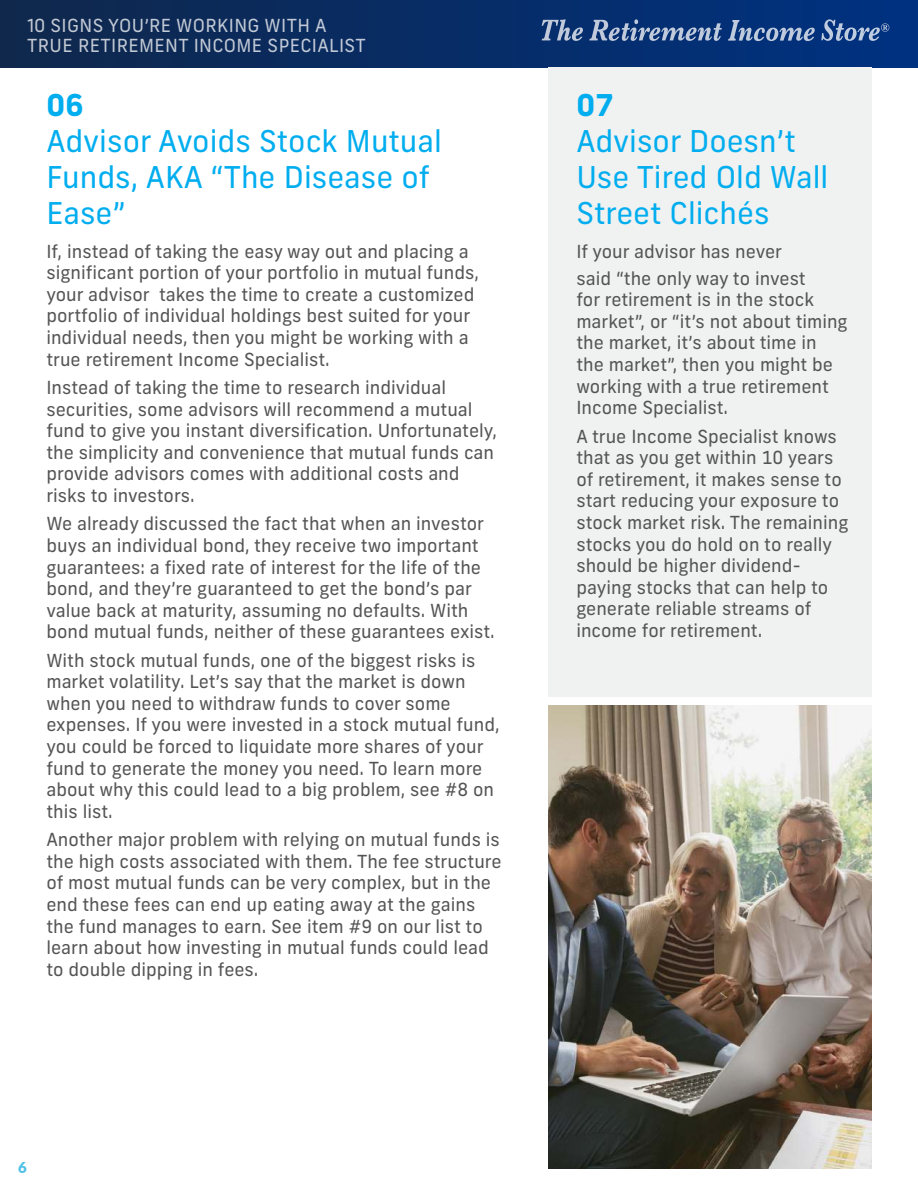
<style>
.page{position:relative;width:918px;height:1188px;background:#fff}
.page>*{position:absolute;margin:0;border:0;box-sizing:border-box;transform-origin:0 0}
.t1{font:30px/36px "Frank New";color:#00adef}
.t2{font:700 30px "Frank New";color:#00adef}
.t3{font:18px/21.6px "Frank New";color:#535453}
.t4{font:18px/20.2px "Frank New";letter-spacing:.02em;color:#fff}
.t5{font:900 15px "Lato";color:#4dc1e6}
</style>
<div class="page">
<img style="left:0;top:0;width:918px;height:68px">
<svg style="left:542px;top:19px;width:41px;height:22px"></svg>
<svg style="left:589px;top:15px;width:226px;height:26px"></svg>
<svg style="left:821px;top:19px;width:68px;height:22px"></svg>
<div style="left:548px;top:67px;width:324px;height:630px;background:#f0f1f1"></div>
<img style="left:548px;top:705px;width:324px;height:464px">
<p class="t4" style="left:27px;top:15px;width:340px">10 SIGNS YOU’RE WORKING WITH A<br>TRUE RETIREMENT INCOME SPECIALIST</p>
<h1 class="t2" style="left:46px;top:93px;width:39px">06</h1>
<h1 class="t2" style="left:576px;top:93px;width:39px">07</h1>
<h1 class="t1" style="left:46px;top:126px;width:397px">Advisor Avoids Stock Mutual<br>Funds, AKA “The Disease of<br>Ease”</h1>
<p class="t3" style="left:46px;top:242px;width:434px">If, instead of taking the easy way out and placing a significant portion of your portfolio in mutual funds, your advisor takes the time to create a customized portfolio of individual holdings best suited for your individual needs, then you might be working with a true retirement Income Specialist.</p>
<p class="t3" style="left:46px;top:378px;width:452px">Instead of taking the time to research individual securities, some advisors will recommend a mutual fund to give you instant diversification. Unfortunately, the simplicity and convenience that mutual funds can provide advisors comes with additional costs and risks to investors.</p>
<p class="t3" style="left:46px;top:515px;width:450px">We already discussed the fact that when an investor buys an individual bond, they receive two important guarantees: a fixed rate of interest for the life of the bond, and they’re guaranteed to get the bond’s par value back at maturity, assuming no defaults. With bond mutual funds, neither of these guarantees exist.</p>
<p class="t3" style="left:46px;top:651px;width:455px">With stock mutual funds, one of the biggest risks is market volatility. Let’s say that the market is down when you need to withdraw funds to cover some expenses. If you were invested in a stock mutual fund, you could be forced to liquidate more shares of your fund to generate the money you need. To learn more about why this could lead to a big problem, see #8 on this list.</p>
<p class="t3" style="left:46px;top:830px;width:457px">Another major problem with relying on mutual funds is the high costs associated with them. The fee structure of most mutual funds can be very complex, but in the end these fees can end up eating away at the gains the fund manages to earn. See item #9 on our list to learn about how investing in mutual funds could lead to double dipping in fees.</p>
<h1 class="t1" style="left:576px;top:126px;width:253px">Advisor Doesn’t<br>Use Tired Old Wall<br>Street Clichés</h1>
<p class="t3" style="left:576px;top:239px;width:231px;line-height:27px">If your advisor has never said “the only way to invest</p>
<p class="t3" style="left:576px;top:290px;width:273px">for retirement is in the stock market”, or “it’s not about timing the market, it’s about time in the market”, then you might be working with a true retirement<br>Income Specialist.</p>
<p class="t3" style="left:576px;top:427px;width:274px">A true Income Specialist knows that as you get within 10 years of retirement, it makes sense to start reducing your exposure to stock market risk. The remaining stocks you do hold on to really should be higher dividend&shy;paying stocks that can help to generate reliable streams of income for retirement.</p>
<p class="t5" style="left:18px;top:1159px;width:10px">6</p>
</div>
